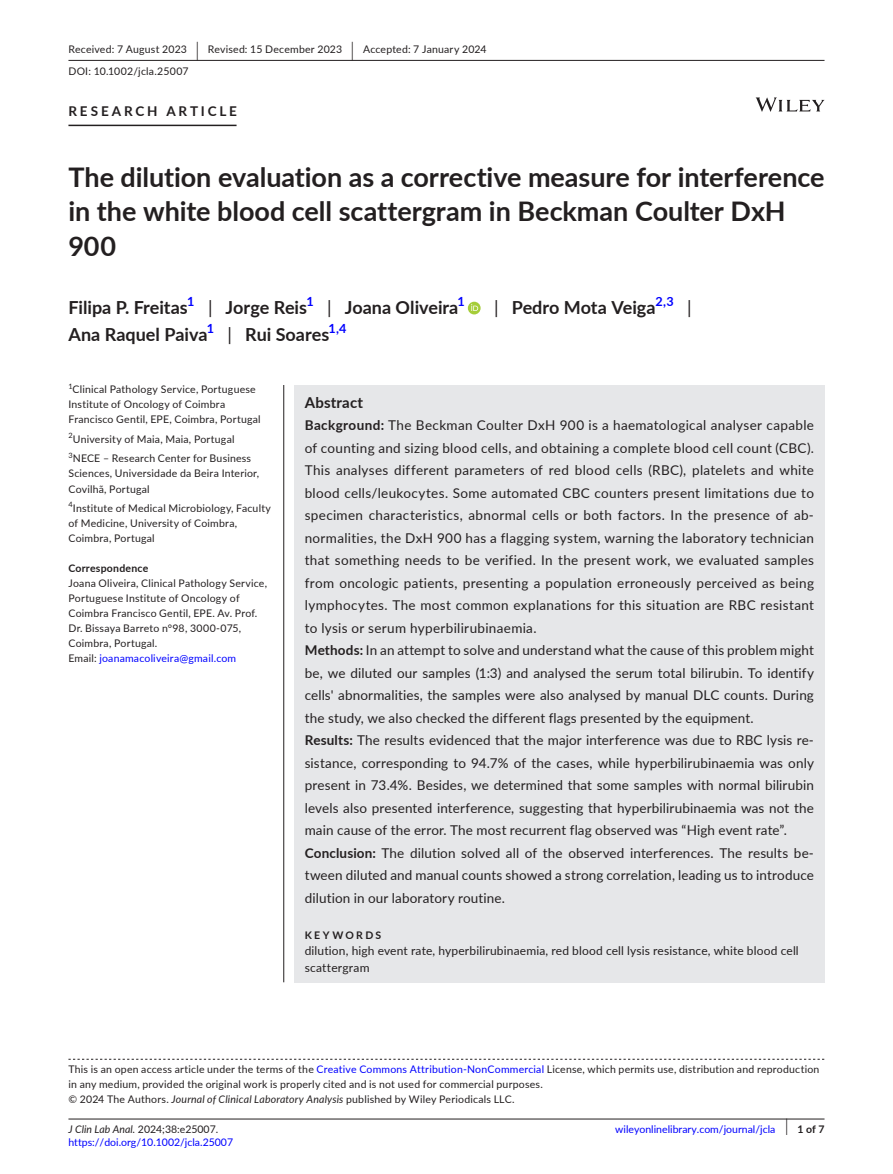
<style>
.page{position:relative;width:893px;height:1174px;background:#fff}
.page>*{position:absolute;margin:0;border:0;box-sizing:border-box;transform-origin:0 0}
.t1{font:700 27px/34.5px "Lato";letter-spacing:-.005em;color:#231f20}
.t2{font:700 18px "Lato";color:#231f20}
.t3{font:18px "Lato";color:#231f20}
.t4{font:700 15px "Lato";letter-spacing:.015em;color:#231f20}
.t5{font:13.5px/22.5px "Lato";letter-spacing:.015em;color:#231f20}
.t6{font:700 13.5px "Lato";letter-spacing:.21em;color:#231f20}
.t7{font:700 12.6px "Lato";color:#00f}
.t8{font:12px/16.5px "Lato";letter-spacing:.015em;color:#231f20}
.t9{font:10.5px/15px "Lato";letter-spacing:.02em;color:#231f20}
.t10{font:10.5px "Lato";color:#00f}
.t11{font:10.5px "Lato";color:#231f20}
.t12{font:700 10.5px "Lato";letter-spacing:.02em;color:#231f20}
.t13{font:700 10.5px "Lato";letter-spacing:.22em;color:#231f20}
.t14{font:7.35px "Lato";color:#231f20}
.s1{font-size:19.65px}
.s2{font-weight:400}
.s3{color:#00f}
.s4{font-weight:700}
.s5{font-style:italic}
.s6{font-weight:400;font-size:17.4px}
</style>
<div class="page">
<hr style="left:68px;top:1118px;width:756px;height:1px;background:#231f20">
<svg style="left:756px;top:97px;width:68px;height:15px"></svg>
<hr style="left:68px;top:60px;width:756px;height:1px;background:#231f20">
<hr style="left:68px;top:125px;width:169px;height:1px;background:#231f20">
<div style="left:468px;top:302px;width:13px;height:12px;background:#a5cd39;border-radius:50%"></div>
<svg style="left:471px;top:304px;width:7px;height:7px"></svg>
<svg style="left:68px;top:1058px;width:756px;height:1px"></svg>
<div style="left:294px;top:385px;width:530px;height:597px;background:#e6e7e9"></div>
<hr style="left:283px;top:385px;width:1px;height:597px;background:#231f20">
<p class="t9" style="left:68px;top:38px;width:420px;line-height:21.8px">Received: 7 August 2023 <span class="s1">|</span> Revised: 15 December 2023 <span class="s1">|</span> Accepted: 7 January 2024<br>DOI: 10.1002/jcla.25007</p>
<p class="t6" style="left:68px;top:101px;width:170px">RESEARCH ARTICLE</p>
<h1 class="t1" style="left:68px;top:159px;width:758px">The dilution evaluation as a corrective measure for interference in the white blood cell scattergram in Beckman Coulter DxH<br>900</h1>
<h2 class="t2" style="left:68px;top:295px;width:121px">Filipa P. Freitas</h2>
<p class="t7" style="left:187px;top:292px;width:9px">1</p>
<h2 class="t2" style="left:208px;top:295px;width:101px"><span class="s2">|</span> Jorge Reis</h2>
<p class="t7" style="left:306px;top:292px;width:9px">1</p>
<h2 class="t2" style="left:327px;top:295px;width:133px"><span class="s2">|</span> Joana Oliveira</h2>
<p class="t7" style="left:458px;top:292px;width:9px">1</p>
<h2 class="t2" style="left:494px;top:295px;width:163px"><span class="s2">|</span> Pedro Mota Veiga</h2>
<p class="t7" style="left:655px;top:292px;width:20px">2,3</p>
<h2 class="t3" style="left:687px;top:295px;width:6px">|</h2>
<h2 class="t2" style="left:68px;top:322px;width:141px">Ana Raquel Paiva</h2>
<p class="t7" style="left:207px;top:319px;width:9px">1</p>
<h2 class="t2" style="left:228px;top:322px;width:103px"><span class="s2">|</span> Rui Soares</h2>
<p class="t7" style="left:329px;top:319px;width:19px">1,4</p>
<p class="t14" style="left:68px;top:381px;width:6px">1</p>
<p class="t9" style="left:68px;top:382px;width:194px;text-indent:4px">Clinical Pathology Service, Portuguese<br>Institute of Oncology of Coimbra<br>Francisco Gentil, EPE, Coimbra, Portugal</p>
<p class="t9" style="left:68px;top:429px;width:184px;line-height:19.5px"><sup>2</sup>University of Maia, Maia, Portugal<br><sup>3</sup>NECE – Research Center for Business</p>
<p class="t9" style="left:68px;top:466px;width:192px">Sciences, Universidade da Beira Interior,<br>Covilhã, Portugal</p>
<p class="t9" style="left:68px;top:500px;width:204px"><sup>4</sup>Institute of Medical Microbiology, Faculty of Medicine, University of Coimbra,<br>Coimbra, Portugal</p>
<p class="t12" style="left:68px;top:560px;width:81px">Correspondence</p>
<p class="t9" style="left:68px;top:575px;width:200px">Joana Oliveira, Clinical Pathology Service, Portuguese Institute of Oncology of Coimbra Francisco Gentil, EPE. Av. Prof.<br>Dr. Bissaya Barreto n°98, 3000-075, Coimbra, Portugal.<br>Email: <span class="s3">joanamacoliveira@gmail.com</span></p>
<p class="t4" style="left:305px;top:391px;width:60px">Abstract</p>
<p class="t5" style="left:305px;top:413px;width:511px"><span class="s4">Background:</span> The Beckman Coulter DxH 900 is a haematological analyser capable of counting and sizing blood cells, and obtaining a complete blood cell count (CBC).<br>This analyses different parameters of red blood cells (RBC), platelets and white blood cells/leukocytes. Some automated CBC counters present limitations due to specimen characteristics, abnormal cells or both factors. In the presence of ab&shy;normalities, the DxH 900 has a flagging system, warning the laboratory technician that something needs to be verified. In the present work, we evaluated samples from oncologic patients, presenting a population erroneously perceived as being lymphocytes. The most common explanations for this situation are RBC resistant to lysis or serum hyperbilirubinaemia.<br><span class="s4">Methods:</span> In an attempt to solve and understand what the cause of this problem might be, we diluted our samples (1:3) and analysed the serum total bilirubin. To identify cells' abnormalities, the samples were also analysed by manual DLC counts. During the study, we also checked the different flags presented by the equipment.<br><span class="s4">Results:</span> The results evidenced that the major interference was due to RBC lysis re&shy;sistance, corresponding to 94.7% of the cases, while hyperbilirubinaemia was only present in 73.4%. Besides, we determined that some samples with normal bilirubin levels also presented interference, suggesting that hyperbilirubinaemia was not the main cause of the error. The most recurrent flag observed was “High event rate”.<br><span class="s4">Conclusion:</span> The dilution solved all of the observed interferences. The results be&shy;tween diluted and manual counts showed a strong correlation, leading us to introduce dilution in our laboratory routine.</p>
<p class="t13" style="left:305px;top:927px;width:78px">KEYWORDS</p>
<p class="t8" style="left:305px;top:942px;width:495px">dilution, high event rate, hyperbilirubinaemia, red blood cell lysis resistance, white blood cell scattergram</p>
<p class="t9" style="left:68px;top:1061px;width:752px">This is an open access article under the terms of the <span class="s3">Creative Commons Attribution-NonCommercial</span> License, which permits use, distribution and reproduction in any medium, provided the original work is properly cited and is not used for commercial purposes.<br>© 2024 The Authors. <span class="s5">Journal of Clinical Laboratory Analysis</span> published by Wiley Periodicals LLC.</p>
<p class="t11" style="left:68px;top:1121px;width:151px"><span class="s5">J Clin Lab Anal.</span> 2024;38:e25007.</p>
<p class="t12" style="left:786px;top:1121px;width:40px"><span class="s6">|</span> 1 of 7</p>
<p class="t10" style="left:68px;top:1135px;width:166px">https://doi.org/10.1002/jcla.25007</p>
<p class="t10" style="left:615px;top:1121px;width:162px">wileyonlinelibrary.com/journal/jcla</p>
</div>
